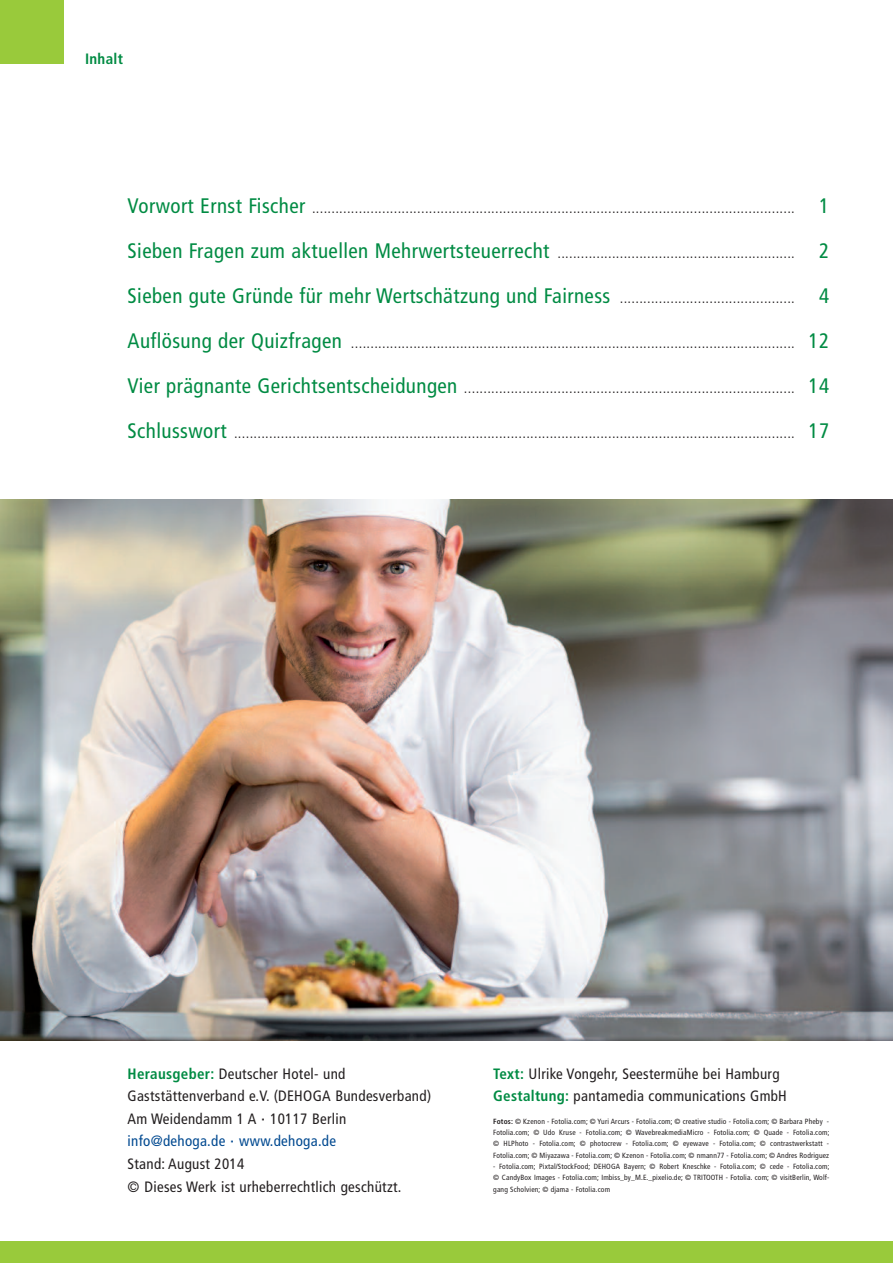
<style>
.page{position:relative;width:893px;height:1263px;background:#fff}
.page>*{position:absolute;margin:0;border:0;box-sizing:border-box;transform-origin:0 0}
.t1{font:condensed 21px "Frutiger";letter-spacing:.02em;color:#008b43}
.t2{font:300 condensed 15px "Frutiger";letter-spacing:.02em;color:#231f20}
.t3{font:condensed 15px/22.5px "Frutiger";letter-spacing:.02em;color:#231f20}
.t4{font:700 condensed 15px "Frutiger";color:#008b43}
.t5{font:condensed 7.5px/11.2px "Frutiger";letter-spacing:.02em;color:#231f20;text-align:justify}
.s1{font-weight:400;font-size:21px;color:#008b43}
.s2{font-weight:300;font-size:15px;color:#231f20}
.s3{font-weight:700;color:#008b43}
.s4{font-family:"Lucida Grande";font-stretch:normal}
.s5{color:#014990}
.s6{font-family:"Lucida Grande";font-stretch:normal;color:#014990}
.s7{font-weight:700}
</style>
<div class="page">
<img style="left:0;top:499px;width:893px;height:542px">
<div style="left:0;top:0;width:64px;height:64px;background:#99ca3b"></div>
<div style="left:0;top:1242px;width:893px;height:21px;background:#99ca3b"></div>
<p class="t4" style="left:85px;top:50px;width:39px">Inhalt</p>
<p class="t2" style="left:128px;top:199px;width:703px"><span class="s1">Vorwort Ernst Fischer</span> KKKKKKKKKKKKKKKKKKKKKKKKKKKKKKKKKKKKKKKKKKKKKKKKKKKKKKKKKKKKKKKKKKKKKKKKKKKKKKKKKKKKKKKKKKKKKKKKKKKKKKKKKKKKKKKKKKKKKKKKKKKK <span class="s1">1</span></p>
<p class="t2" style="left:128px;top:244px;width:703px"><span class="s1">Sieben Fragen zum aktuellen Mehrwertsteuerrecht</span> KKKKKKKKKKKKKKKKKKKKKKKKKKKKKKKKKKKKKKKKKKKKKKKKKKKKKKKKKKKKK <span class="s1">2</span></p>
<h1 class="t1" style="left:128px;top:283px;width:703px">Sieben gute Gründe für mehr Wertschätzung und Fairness <span class="s2">KKKKKKKKKKKKKKKKKKKKKKKKKKKKKKKKKKKKKKKKKKKKK</span> 4</h1>
<p class="t2" style="left:128px;top:334px;width:703px"><span class="s1">Auflösung der Quizfragen</span> KKKKKKKKKKKKKKKKKKKKKKKKKKKKKKKKKKKKKKKKKKKKKKKKKKKKKKKKKKKKKKKKKKKKKKKKKKKKKKKKKKKKKKKKKKKKKKKKKKKKKKKKKKKKKKKKKK <span class="s1">12</span></p>
<p class="t2" style="left:128px;top:379px;width:703px"><span class="s1">Vier prägnante Gerichtsentscheidungen</span> KKKKKKKKKKKKKKKKKKKKKKKKKKKKKKKKKKKKKKKKKKKKKKKKKKKKKKKKKKKKKKKKKKKKKKKKKKKKKKKKKKKKK <span class="s1">14</span></p>
<p class="t2" style="left:128px;top:424px;width:703px"><span class="s1">Schlusswort</span> KKKKKKKKKKKKKKKKKKKKKKKKKKKKKKKKKKKKKKKKKKKKKKKKKKKKKKKKKKKKKKKKKKKKKKKKKKKKKKKKKKKKKKKKKKKKKKKKKKKKKKKKKKKKKKKKKKKKKKKKKKKKKKKKKKKKKKKKKKKKKKKK <span class="s1">17</span></p>
<p class="t3" style="left:128px;top:1062px;width:305px"><span class="s3">herausgeber:</span> Deutscher Hotel- und Gaststättenverband e.V. (DEHOGA Bundesverband)<br>Am Weidendamm 1 A <span class="s4">·</span> 10117 Berlin <span class="s5">info@dehoga.de</span> <span class="s6">·</span> <span class="s5">www.dehoga.de<br></span>Stand: August 2014<br>© Dieses Werk ist urheberrechtlich geschützt.</p>
<p class="t3" style="left:493px;top:1062px;width:295px"><span class="s3">text:</span> Ulrike Vongehr, Seestermühe bei Hamburg <span class="s3">gestaltung:</span> pantamedia communications GmbH</p>
<p class="t5" style="left:493px;top:1116px;width:338px"><span class="s7">fotos:</span> © Kzenon - Fotolia.com; © Yuri Arcurs - Fotolia.com; © creative studio - Fotolia.com; © Barbara Pheby - Fotolia.com; © Udo Kruse - Fotolia.com; © WavebreakmediaMicro - Fotolia.com; © Quade - Fotolia.com; © HLPhoto - Fotolia.com; © photocrew - Fotolia.com; © eyewave - Fotolia.com; © contrastwerkstatt - Fotolia.com; © Miyazawa - Fotolia.com; © Kzenon - Fotolia.com; © nmann77 - Fotolia.com; © Andres Rodriguez</p>
<p class="t5" style="left:493px;top:1161px;width:338px">- Fotolia.com; Pixtal/StockFood; DEHOGA Bayern; © Robert Kneschke - Fotolia.com; © cede - Fotolia.com; © CandyBox Images - Fotolia.com; Imbiss_by_M.E._pixelio.de; © TRITOOTH - Fotolia. com; © visitBerlin, Wolf&shy;gang Scholvien; © djama - Fotolia.com</p>
</div>
